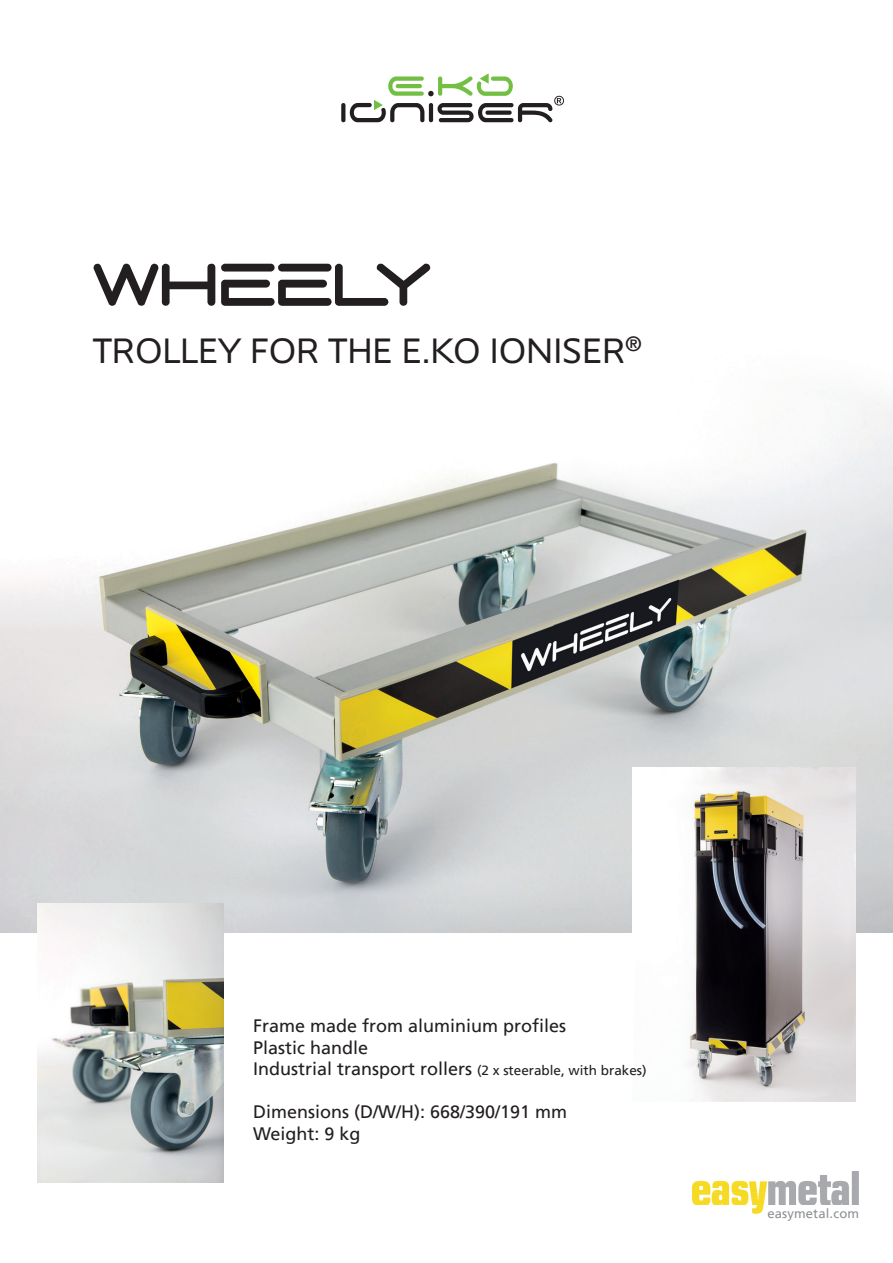
<style>
.page{position:relative;width:893px;height:1263px;background:#fff}
.page>*{position:absolute;margin:0;border:0;box-sizing:border-box;transform-origin:0 0}
.t1{font:300 36px "Angro LT Std";color:#231f20}
.t2{font:18px/21.6px "Frutiger LT";color:#231f20}
.t3{font:13.05px "Frutiger LT";letter-spacing:.01em;color:#8e9092}
.s1{font-size:13.5px}
</style>
<div class="page">
<img style="left:0;top:397px;width:893px;height:535px">
<img style="left:692px;top:1171px;width:166px;height:42px">
<svg style="left:341px;top:73px;width:223px;height:49px"></svg>
<img style="left:632px;top:767px;width:223px;height:334px">
<img style="left:37px;top:903px;width:186px;height:279px">
<svg style="left:94px;top:264px;width:121px;height:42px"></svg>
<svg style="left:221px;top:264px;width:209px;height:42px"></svg>
<h1 class="t1" style="left:93px;top:331px;width:550px">TROLLEY FOR THE E.KO IONISER<sup>®</sup></h1>
<p class="t2" style="left:253px;top:1015px;width:395px">Frame made from aluminium profiles<br>Plastic handle<br>Industrial transport rollers <span class="s1">(2 x steerable, with brakes)</span></p>
<p class="t2" style="left:253px;top:1101px;width:316px">Dimensions (D/W/H): 668/390/191 mm<br>Weight: 9 kg</p>
<p class="t3" style="left:767px;top:1206px;width:93px">easymetal.com</p>
</div>
